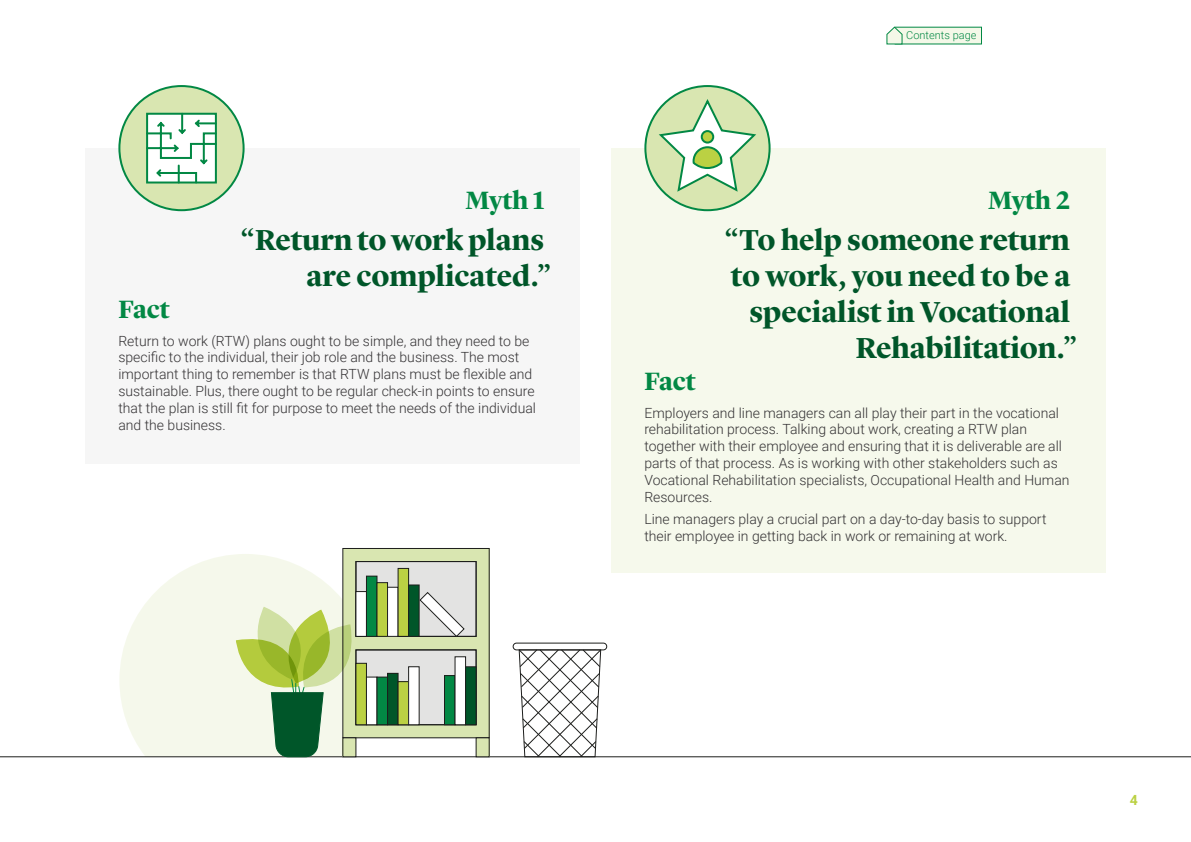
<style>
.page{position:relative;width:1191px;height:842px;background:#fff}
.page>*{position:absolute;margin:0;border:0;box-sizing:border-box;transform-origin:0 0}
.t1{font:700 30px/36px "Lyon Display";letter-spacing:-.005em;color:#005629;text-align:right}
.t2{font:700 26px "Lyon Display";color:#028844}
.t3{font:300 14px/16.8px "Roboto";color:#343234}
.t4{font:700 14px "Roboto";color:#bbd143}
.t5{font:300 11px "Roboto";color:#028844}
</style>
<div class="page">
<div style="left:894px;top:27px;width:87px;height:17px;background:#f4f8e8"></div>
<svg style="left:886px;top:26px;width:16px;height:18px"></svg>
<svg style="left:119px;top:554px;width:253px;height:202px;fill:#f5f8eb"></svg>
<div style="left:343px;top:548px;width:146px;height:190px;background:#d9e6b1"></div>
<div style="left:342px;top:548px;width:148px;height:190px;border:1px solid #1d1e1c"></div>
<div style="left:356px;top:561px;width:120px;height:75px;background:#e3e3e2"></div>
<div style="left:356px;top:650px;width:120px;height:75px;background:#e3e3e2"></div>
<hr style="left:0;top:756px;width:1191px;height:1px;background:#1d1e1c">
<div style="left:512px;top:643px;width:95px;height:7px;border:1px solid #1d1e1c;border-radius:3px"></div>
<svg style="left:518px;top:648px;width:84px;height:110px"></svg>
<div style="left:343px;top:738px;width:13px;height:19px;background:#d9e6b1"></div>
<div style="left:342px;top:737px;width:14px;height:20px;border:1px solid #1d1e1c"></div>
<div style="left:476px;top:738px;width:13px;height:19px;background:#d9e6b1"></div>
<div style="left:475px;top:737px;width:15px;height:20px;border:1px solid #1d1e1c"></div>
<div style="left:355px;top:649px;width:121px;height:76px;border:1px solid #1d1e1c"></div>
<div style="left:355px;top:561px;width:121px;height:76px;border:1px solid #1d1e1c"></div>
<div style="left:356px;top:591px;width:10px;height:45px;background:#fff"></div>
<div style="left:355px;top:591px;width:12px;height:46px;border:1px solid #1d1e1c"></div>
<div style="left:366px;top:576px;width:11px;height:60px;background:#028844"></div>
<div style="left:366px;top:576px;width:11px;height:61px;border:1px solid #1d1e1c"></div>
<div style="left:377px;top:583px;width:10px;height:53px;background:#bbd143"></div>
<div style="left:376px;top:582px;width:12px;height:55px;border:1px solid #1d1e1c"></div>
<div style="left:387px;top:587px;width:11px;height:49px;background:#fff"></div>
<div style="left:387px;top:587px;width:11px;height:50px;border:1px solid #1d1e1c"></div>
<div style="left:398px;top:568px;width:10px;height:68px;background:#bbd143"></div>
<div style="left:397px;top:568px;width:12px;height:69px;border:1px solid #1d1e1c"></div>
<div style="left:408px;top:585px;width:11px;height:51px;background:#005629"></div>
<div style="left:408px;top:584px;width:12px;height:53px;border:1px solid #1d1e1c"></div>
<div style="left:356px;top:663px;width:10px;height:62px;background:#bbd143"></div>
<div style="left:355px;top:663px;width:12px;height:62px;border:1px solid #1d1e1c"></div>
<div style="left:366px;top:677px;width:11px;height:48px;background:#fff"></div>
<div style="left:366px;top:676px;width:11px;height:49px;border:1px solid #1d1e1c"></div>
<div style="left:377px;top:677px;width:10px;height:48px;background:#028844"></div>
<div style="left:376px;top:676px;width:12px;height:49px;border:1px solid #1d1e1c"></div>
<div style="left:387px;top:673px;width:11px;height:52px;background:#005629"></div>
<div style="left:387px;top:673px;width:11px;height:52px;border:1px solid #1d1e1c"></div>
<div style="left:398px;top:682px;width:10px;height:43px;background:#bbd143"></div>
<div style="left:397px;top:681px;width:12px;height:44px;border:1px solid #1d1e1c"></div>
<div style="left:408px;top:667px;width:11px;height:58px;background:#fff"></div>
<div style="left:408px;top:666px;width:12px;height:59px;border:1px solid #1d1e1c"></div>
<div style="left:444px;top:676px;width:11px;height:49px;background:#028844"></div>
<div style="left:444px;top:675px;width:11px;height:50px;border:1px solid #1d1e1c"></div>
<div style="left:455px;top:657px;width:10px;height:68px;background:#fff"></div>
<div style="left:454px;top:656px;width:12px;height:69px;border:1px solid #1d1e1c"></div>
<div style="left:465px;top:667px;width:11px;height:58px;background:#005629"></div>
<div style="left:465px;top:666px;width:11px;height:59px;border:1px solid #1d1e1c"></div>
<svg style="left:419px;top:591px;width:46px;height:46px"></svg>
<svg style="left:236px;top:607px;width:115px;height:151px;background:#aec78e"></svg>
<div style="left:85px;top:148px;width:495px;height:315px;background:#f6f6f6"></div>
<div style="left:611px;top:148px;width:495px;height:425px;background:#f6f9ec"></div>
<div style="left:119px;top:86px;width:125px;height:124px;background:#d9e6b1;border-radius:50%"></div>
<svg style="left:146px;top:112px;width:71px;height:72px;background:#c1e1d0"></svg>
<div style="left:645px;top:86px;width:124px;height:124px;background:#d9e6b1;border-radius:50%"></div>
<div style="left:644px;top:85px;width:126px;height:126px;border:2px solid #028844;border-radius:50%"></div>
<svg style="left:656px;top:97px;width:102px;height:97px"></svg>
<p class="t5" style="left:906px;top:27px;width:72px">Contents page</p>
<p class="t2" style="left:465px;top:181px;width:80px">Myth 1</p>
<p class="t2" style="left:988px;top:181px;width:84px">Myth 2</p>
<p class="t1" style="left:240px;top:220px;width:313px">“Return to work plans are complicated.”</p>
<p class="t1" style="left:724px;top:220px;width:355px">“To help someone return to work, you need to be a specialist in Vocational<br>Rehabilitation.”</p>
<p class="t2" style="left:118px;top:289px;width:53px">Fact</p>
<p class="t3" style="left:118px;top:332px;width:419px">Return to work (RTW) plans ought to be simple, and they need to be specific to the individual, their job role and the business. The most important thing to remember is that RTW plans must be flexible and sustainable. Plus, there ought to be regular check-in points to ensure that the plan is still fit for purpose to meet the needs of the individual and the business.</p>
<p class="t2" style="left:644px;top:361px;width:53px">Fact</p>
<p class="t3" style="left:644px;top:404px;width:427px">Employers and line managers can all play their part in the vocational rehabilitation process. Talking about work, creating a RTW plan together with their employee and ensuring that it is deliverable are all parts of that process. As is working with other stakeholders such as Vocational Rehabilitation specialists, Occupational Health and Human Resources.</p>
<p class="t3" style="left:644px;top:510px;width:403px">Line managers play a crucial part on a day-to-day basis to support their employee in getting back in work or remaining at work.</p>
<p class="t4" style="left:1129px;top:790px;width:10px">4</p>
</div>
